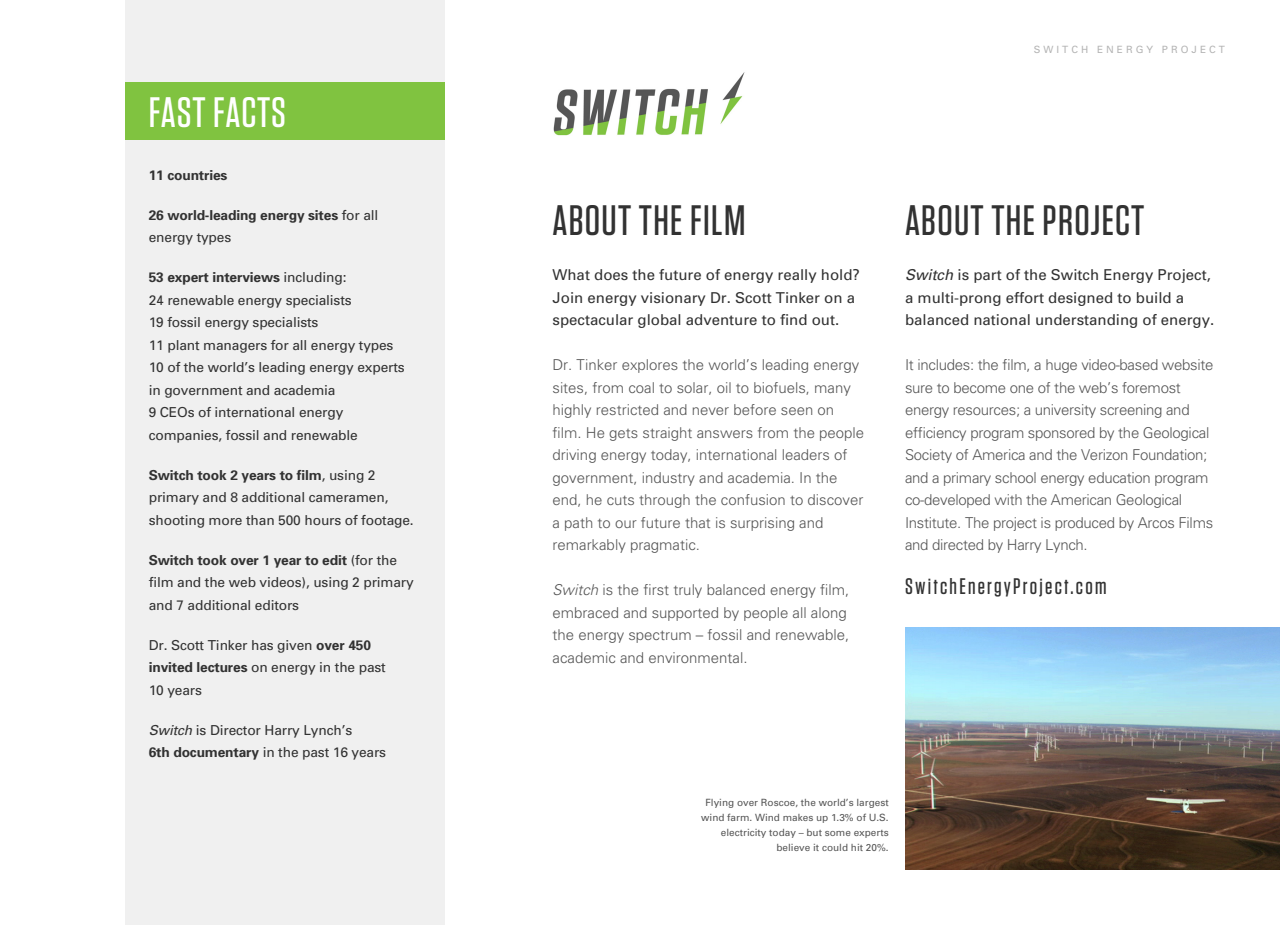
<style>
.page{position:relative;width:1280px;height:925px;background:#fff}
.page>*{position:absolute;margin:0;border:0;box-sizing:border-box;transform-origin:0 0}
.t1{font:500 42.5px "Tungsten";letter-spacing:.03em;color:#323232}
.t2{font:500 42.5px "Tungsten";letter-spacing:.02em;color:#fff}
.t3{font:500 22.5px "Tungsten";letter-spacing:.1em;color:#323232}
.t4{font:300 15px/22.5px "Univers";color:#565656}
.t5{font:300 15px/22.5px "Univers";letter-spacing:-.02em;color:#565656}
.t6{font:15px/22.5px "Univers";color:#323232}
.t7{font:13.75px/22.5px "Univers";letter-spacing:-.01em;color:#323232}
.t8{font:700 13.75px/22.5px "Univers";letter-spacing:-.01em;color:#323232}
.t9{font:10px/15px "Univers";color:#565656;text-align:right}
.t10{font:10px "Univers";letter-spacing:.3em;color:#b4b4b4}
.s1{font-weight:400}
.s2{font-weight:700}
.s3{font-style:italic}
</style>
<div class="page">
<div style="left:125px;top:0;width:320px;height:925px;background:#f0f0f0"></div>
<div style="left:125px;top:82px;width:320px;height:58px;background:#80c340"></div>
<img style="left:905px;top:628px;width:375px;height:242px">
<img style="left:553px;top:72px;width:192px;height:64px">
<h1 class="t2" style="left:149px;top:90px;width:139px">FAST FACTS</h1>
<p class="t8" style="left:149px;top:163px;width:80px">11 countries</p>
<p class="t8" style="left:149px;top:203px;width:231px">26 world-leading energy sites <span class="s1">for all energy types</span></p>
<p class="t7" style="left:149px;top:266px;width:257px"><span class="s2">53 expert interviews</span> including:<br>24 renewable energy specialists<br>19 fossil energy specialists<br>11 plant managers for all energy types 10 of the world’s leading energy experts in government and academia<br>9 CEOs of international energy companies, fossil and renewable</p>
<p class="t7" style="left:149px;top:463px;width:267px"><span class="s2">Switch took 2 years to film</span>, using 2 primary and 8 additional cameramen, shooting more than 500 hours of footage.</p>
<p class="t7" style="left:149px;top:548px;width:267px"><span class="s2">Switch took over 1 year to edit</span> (for the film and the web videos), using 2 primary and 7 additional editors</p>
<p class="t7" style="left:149px;top:633px;width:239px">Dr. Scott Tinker has given <span class="s2">over 450 invited lectures</span> on energy in the past<br>10 years</p>
<p class="t7" style="left:149px;top:718px;width:239px"><span class="s3">Switch</span> is Director Harry Lynch’s<br><span class="s2">6th documentary</span> in the past 16 years</p>
<p class="t10" style="left:1034px;top:43px;width:193px">SWITCH ENERGY PROJECT</p>
<h1 class="t1" style="left:552px;top:198px;width:194px">ABOUT THE FILM</h1>
<p class="t6" style="left:552px;top:263px;width:309px">What does the future of energy really hold?<br>Join energy visionary Dr. Scott Tinker on a spectacular global adventure to find out.</p>
<p class="t4" style="left:552px;top:353px;width:313px">Dr. Tinker explores the world’s leading energy sites, from coal to solar, oil to biofuels, many highly restricted and never before seen on film. He gets straight answers from the people driving energy today, international leaders of government, industry and academia. In the end, he cuts through the confusion to discover a path to our future that is surprising and remarkably pragmatic.</p>
<p class="t4" style="left:552px;top:578px;width:298px"><span class="s3">Switch</span> is the first truly balanced energy film, embraced and supported by people all along the energy spectrum – fossil and renewable, academic and environmental.</p>
<h1 class="t1" style="left:905px;top:198px;width:241px">ABOUT THE PROJECT</h1>
<p class="t6" style="left:905px;top:263px;width:311px"><span class="s3">Switch</span> is part of the Switch Energy Project, a multi-prong effort designed to build a balanced national understanding of energy.</p>
<p class="t5" style="left:905px;top:353px;width:310px">It includes: the film, a huge video-based website sure to become one of the web’s foremost energy resources; a university screening and efficiency program sponsored by the Geological Society of America and the Verizon Foundation; and a primary school energy education program co-developed with the American Geological Institute. The project is produced by Arcos Films and directed by Harry Lynch.</p>
<h2 class="t3" style="left:905px;top:575px;width:203px">SwitchEnergyProject.com</h2>
<p class="t9" style="left:701px;top:795px;width:189px">Flying over Roscoe, the world’s largest wind farm. Wind makes up 1.3% of U.S. electricity today – but some experts believe it could hit 20%.</p>
</div>
